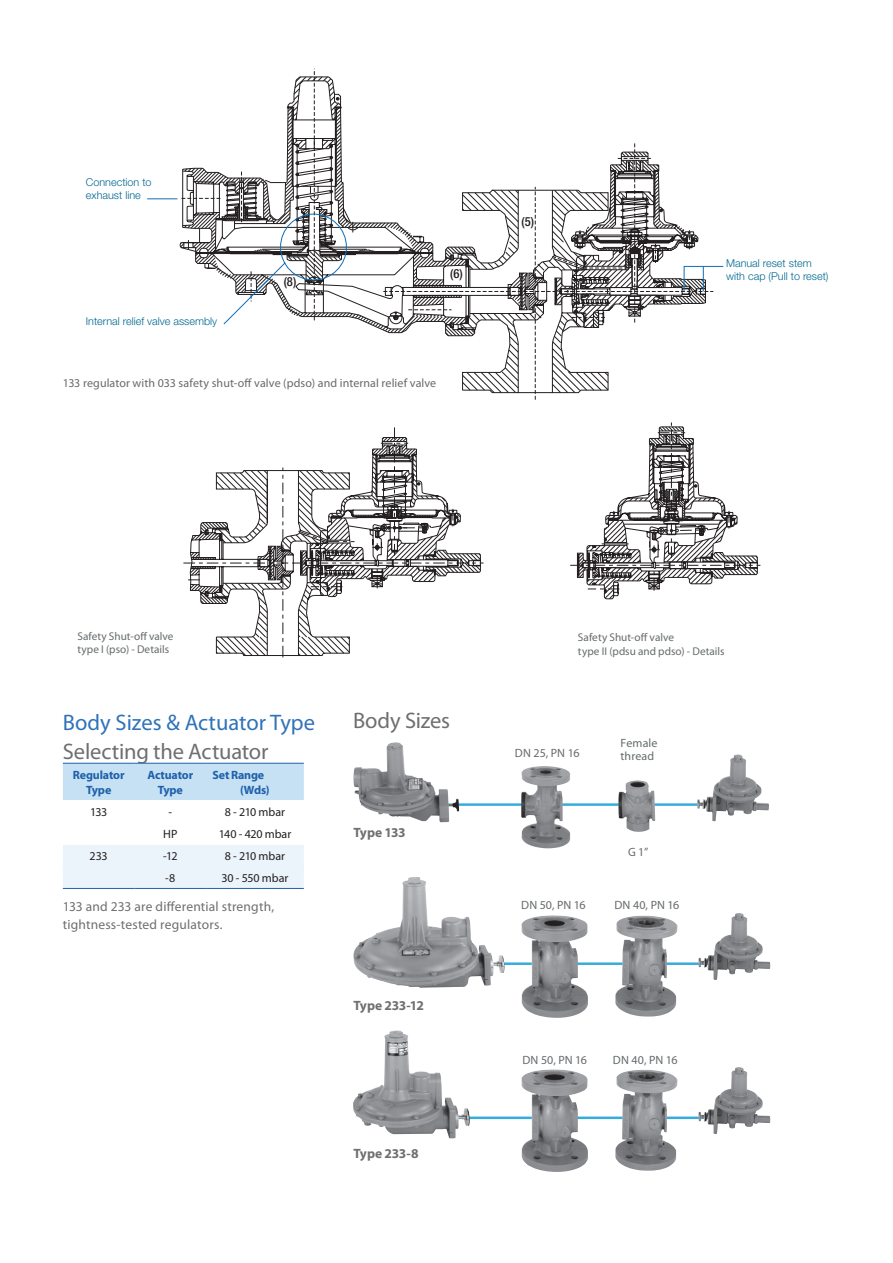
<style>
.page{position:relative;width:893px;height:1263px;background:#fff}
.page>*{position:absolute;margin:0;border:0;box-sizing:border-box;transform-origin:0 0}
.Section_Title{font:22.5px "Myriad Pro";letter-spacing:-.01em;color:#6d6f71}
.Subhead{font:22.5px "Myriad Pro";color:#3073b9}
.Body_Copy_9_12{font:13.5px/18px "Myriad Pro";letter-spacing:.015em;color:#6d6f71}
.Section_Subhead{font:700 13.5px "Myriad Pro";letter-spacing:-.015em;color:#6d6f71}
.t1{font:500 condensed 12.6px "Helvetica Neue LT Std";color:#231f20}
.t2{font:12px "Myriad Pro";letter-spacing:.005em;color:#666b6d}
.Table_Body{font:12px "Myriad Pro";letter-spacing:-.005em;color:#231f20}
.Table_2_Header{font:700 12px "Myriad Pro";letter-spacing:-.015em;color:#1f60ab}
.t3{font:11.25px "Myriad Pro";color:#666b6d}
.t4{font:300 10.8px/13px "Helvetica Neue LT Std";color:#006991}
</style>
<div class="page">
<hr style="left:456px;top:1116px;width:285px;height:3px;background:#36acdd">
<img style="left:353px;top:1030px;width:117px;height:108px">
<img style="left:521px;top:1069px;width:67px;height:103px">
<img style="left:615px;top:1070px;width:62px;height:100px">
<img style="left:698px;top:1067px;width:72px;height:67px">
<hr style="left:456px;top:962px;width:285px;height:3px;background:#36acdd">
<img style="left:353px;top:877px;width:151px;height:111px">
<img style="left:521px;top:915px;width:67px;height:103px">
<img style="left:615px;top:916px;width:62px;height:100px">
<img style="left:698px;top:913px;width:72px;height:67px">
<hr style="left:408px;top:803px;width:321px;height:3px;background:#36acdd">
<img style="left:521px;top:766px;width:49px;height:82px">
<img style="left:618px;top:780px;width:37px;height:52px">
<img style="left:697px;top:754px;width:72px;height:67px">
<img style="left:353px;top:742px;width:106px;height:80px">
<svg style="left:183px;top:427px;width:300px;height:231px"></svg>
<svg style="left:180px;top:69px;width:533px;height:331px"></svg>
<svg style="left:570px;top:422px;width:191px;height:177px"></svg>
<div style="left:63px;top:764px;width:241px;height:36px;background:#c5e1f3"></div>
<div style="left:63px;top:845px;width:241px;height:43px;background:#ebf4fb"></div>
<hr style="left:63px;top:763px;width:72px;height:1px;background:#1f60ab">
<hr style="left:135px;top:763px;width:71px;height:1px;background:#1f60ab">
<hr style="left:206px;top:763px;width:98px;height:1px;background:#1f60ab">
<hr style="left:63px;top:865px;width:72px;height:3px;background:#ebf4fb">
<hr style="left:135px;top:865px;width:71px;height:3px;background:#ebf4fb">
<hr style="left:206px;top:865px;width:98px;height:3px;background:#ebf4fb">
<hr style="left:63px;top:888px;width:72px;height:1px;background:#1f60ab">
<hr style="left:135px;top:888px;width:71px;height:1px;background:#1f60ab">
<hr style="left:206px;top:888px;width:98px;height:1px;background:#1f60ab">
<p class="t4" style="left:86px;top:175px;width:67px">Connection to exhaust line</p>
<p class="t4" style="left:86px;top:314px;width:133px">Internal relief valve assembly</p>
<p class="t1" style="left:284px;top:274px;width:14px">(8)</p>
<p class="t1" style="left:450px;top:266px;width:14px">(6)</p>
<p class="t2" style="left:63px;top:376px;width:375px">133 regulator with 033 safety shut-off valve (pdso) and internal relief valve</p>
<p class="t1" style="left:522px;top:214px;width:14px">(5)</p>
<p class="t4" style="left:726px;top:256px;width:104px">Manual reset stem with cap (Pull to reset)</p>
<p class="t3" style="left:77px;top:629px;width:98px">Safety Shut-off valve</p>
<p class="t3" style="left:77px;top:642px;width:93px">type I (pso) - Details</p>
<p class="Subhead" style="left:63px;top:709px;width:254px">Body Sizes &amp; Actuator Type</p>
<p class="Section_Title" style="left:63px;top:737px;width:207px">Selecting the Actuator</p>
<p class="Table_2_Header" style="left:73px;top:767px;width:53px">Regulator</p>
<p class="Table_2_Header" style="left:86px;top:782px;width:27px">Type</p>
<p class="Table_2_Header" style="left:213px;top:767px;width:53px">Set Range</p>
<p class="Table_2_Header" style="left:240px;top:782px;width:31px">(Wds)</p>
<p class="Table_2_Header" style="left:147px;top:767px;width:47px">Actuator</p>
<p class="Table_2_Header" style="left:158px;top:782px;width:27px">Type</p>
<p class="Table_Body" style="left:90px;top:804px;width:19px">133</p>
<p class="Table_Body" style="left:168px;top:804px;width:5px">-</p>
<p class="Table_Body" style="left:225px;top:804px;width:62px">8 - 210 mbar</p>
<p class="Table_Body" style="left:163px;top:827px;width:16px">HP</p>
<p class="Table_Body" style="left:219px;top:827px;width:74px">140 - 420 mbar</p>
<p class="Table_Body" style="left:90px;top:849px;width:20px">233</p>
<p class="Table_Body" style="left:163px;top:849px;width:16px">-12</p>
<p class="Table_Body" style="left:225px;top:849px;width:62px">8 - 210 mbar</p>
<p class="Table_Body" style="left:165px;top:871px;width:12px">-8</p>
<p class="Table_Body" style="left:222px;top:871px;width:68px">30 - 550 mbar</p>
<p class="Body_Copy_9_12" style="left:63px;top:897px;width:213px">133 and 233 are differential strength, tightness-tested regulators.</p>
<p class="Section_Title" style="left:353px;top:707px;width:99px">Body Sizes</p>
<p class="Section_Subhead" style="left:353px;top:824px;width:54px">Type 133</p>
<p class="Section_Subhead" style="left:353px;top:997px;width:72px">Type 233-12</p>
<p class="Section_Subhead" style="left:353px;top:1144px;width:67px">Type 233-8</p>
<p class="t3" style="left:578px;top:630px;width:98px">Safety Shut-off valve</p>
<p class="t3" style="left:578px;top:644px;width:148px">type II (pdsu and pdso) - Details</p>
<p class="t2" style="left:515px;top:746px;width:66px">DN 25, PN 16</p>
<p class="t2" style="left:621px;top:735px;width:38px">Female</p>
<p class="t2" style="left:621px;top:749px;width:35px">thread</p>
<p class="t2" style="left:521px;top:898px;width:66px">DN 50, PN 16</p>
<p class="t2" style="left:628px;top:844px;width:22px">G 1”</p>
<p class="t2" style="left:614px;top:898px;width:66px">DN 40, PN 16</p>
<p class="t2" style="left:522px;top:1052px;width:66px">DN 50, PN 16</p>
<p class="t2" style="left:613px;top:1052px;width:66px">DN 40, PN 16</p>
</div>
